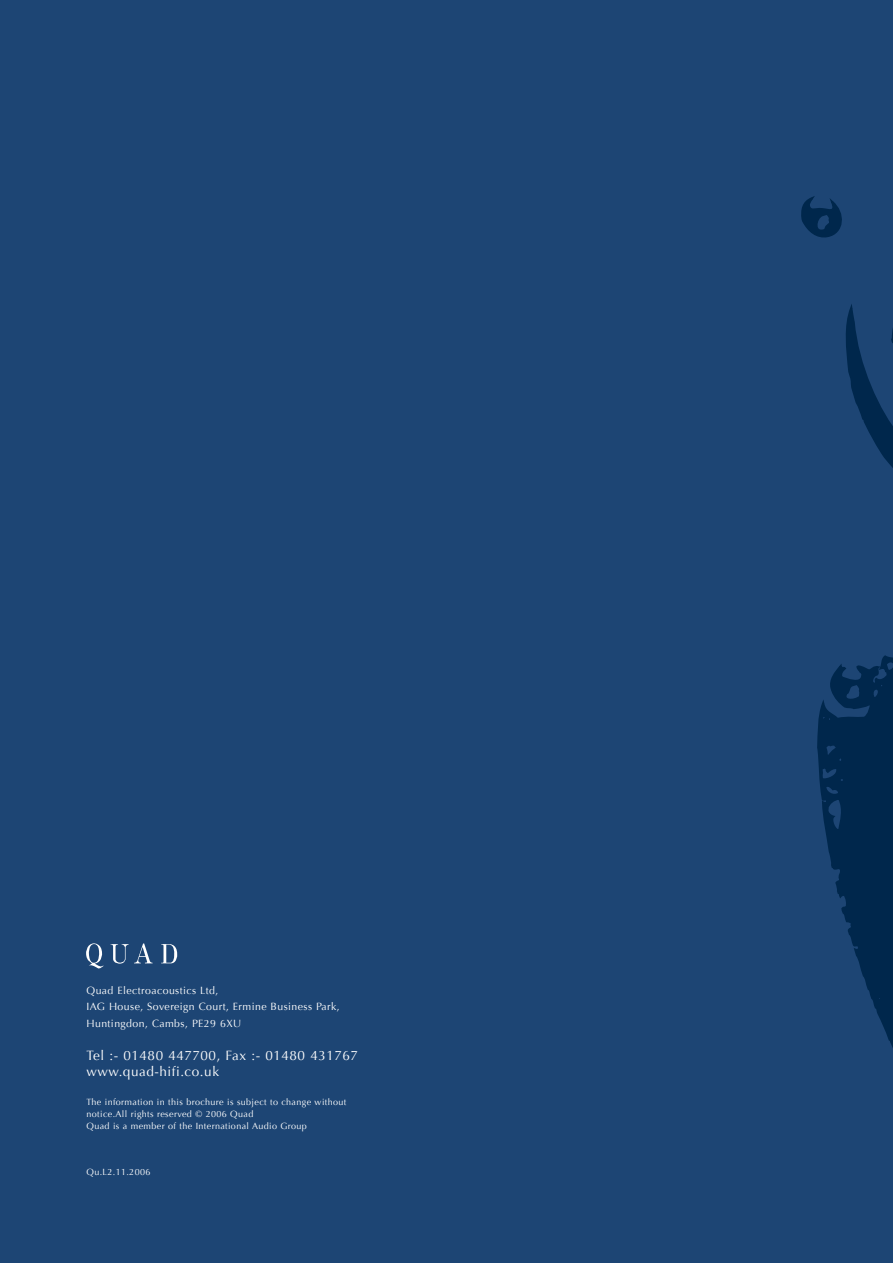
<style>
.page{position:relative;width:893px;height:1263px;background:#1d4574}
.page>*{position:absolute;margin:0;border:0;box-sizing:border-box;transform-origin:0 0}
.t1{font:13.5px/16.5px "Optima";letter-spacing:.04em;color:#fff}
.t2{font:10.5px/16.5px "Optima";letter-spacing:.04em;color:#fff}
.t3{font:9px/12px "Optima";letter-spacing:.04em;color:#fff}
</style>
<div class="page">
<svg style="left:111px;top:943px;width:42px;height:21px"></svg>
<svg style="left:161px;top:944px;width:16px;height:19px"></svg>
<svg style="left:86px;top:943px;width:18px;height:25px"></svg>
<svg style="left:801px;top:196px;width:41px;height:42px"></svg>
<svg style="left:846px;top:304px;width:47px;height:164px"></svg>
<svg style="left:817px;top:655px;width:76px;height:393px"></svg>
<p class="t2" style="left:87px;top:982px;width:255px">Quad Electroacoustics Ltd,<br>IAG House, Sovereign Court, Ermine Business Park,<br>Huntingdon, Cambs, PE29 6XU</p>
<h1 class="t1" style="left:87px;top:1047px;width:273px">Tel :- 01480 447700, Fax :- 01480 431767 www.quad-hifi.co.uk</h1>
<p class="t3" style="left:87px;top:1096px;width:261px">The information in this brochure is subject to change without notice.All rights reserved © 2006 Quad<br>Quad is a member of the International Audio Group</p>
<p class="t3" style="left:87px;top:1166px;width:65px">Qu.L2.11.2006</p>
</div>
